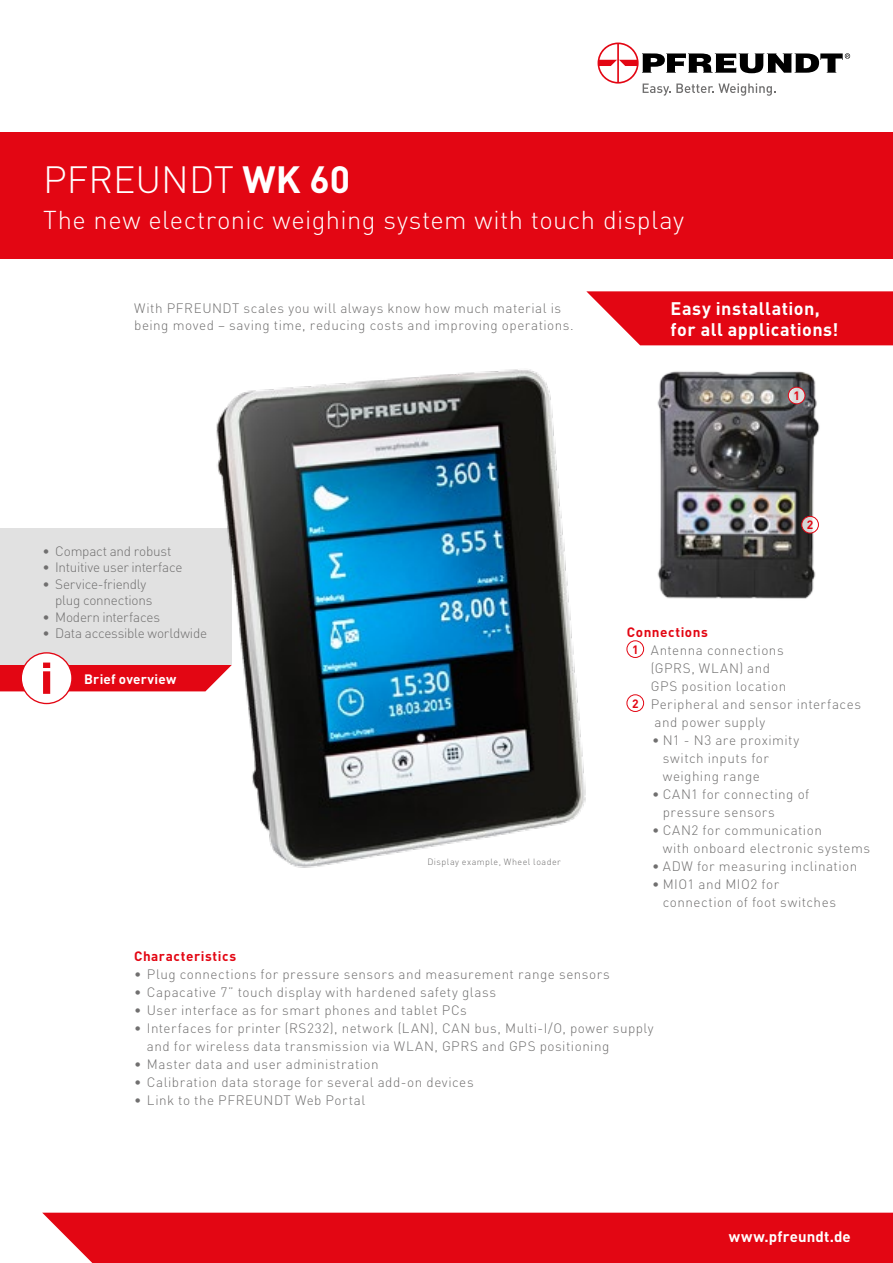
<style>
.page{position:relative;width:893px;height:1263px;background:#fff}
.page>*{position:absolute;margin:0;border:0;box-sizing:border-box;transform-origin:0 0}
.t1{font:300 37.5px "DIN";color:#fff}
.t2{font:300 25.5px "DIN";letter-spacing:.02em;color:#fff}
.t3{font:700 18px/21px "DIN";letter-spacing:.025em;color:#fff}
.t4{font:700 15px "DIN";letter-spacing:.01em;color:#fff}
.t5{font:300 13.5px/18px "DIN";letter-spacing:.035em;color:#706f6f}
.t6{font:300 13.5px/16.5px "DIN";letter-spacing:-.02em;color:#706f6f}
.t7{font:700 13.5px "DIN";letter-spacing:.04em;color:#e30613}
.t8{font:300 13.5px "DIN";letter-spacing:-.015em;color:#706f6f}
.t9{font:700 13.5px "DIN";letter-spacing:.01em;color:#fff}
.t10{font:700 12px "DIN";color:#e30613}
.t11{font:300 9px "DIN";letter-spacing:.055em;color:#706f6f}
.s1{font-weight:700}
.s2{font-weight:700;font-size:12px;color:#e30613}
</style>
<div class="page">
<div style="left:586px;top:291px;width:307px;height:54px;background:#e30613"></div>
<div style="left:0;top:529px;width:232px;height:136px;background:#e1e1e1"></div>
<div style="left:21px;top:653px;width:51px;height:50px;background:#fff;border-radius:50%"></div>
<div style="left:21px;top:652px;width:52px;height:52px;border:1px solid #e30613;border-radius:50%"></div>
<svg style="left:0;top:662px;width:175px;height:32px"></svg>
<img style="left:175px;top:316px;width:452px;height:552px">
<img style="left:657px;top:371px;width:163px;height:228px">
<div style="left:627px;top:641px;width:17px;height:17px;border:1px solid #e30613;border-radius:50%"></div>
<div style="left:627px;top:695px;width:17px;height:17px;border:1px solid #e30613;border-radius:50%"></div>
<svg style="left:802px;top:516px;width:16px;height:17px"></svg>
<div style="left:802px;top:516px;width:17px;height:17px;border:1px solid #e30613;border-radius:50%"></div>
<svg style="left:788px;top:387px;width:17px;height:17px"></svg>
<div style="left:788px;top:387px;width:17px;height:17px;border:1px solid #e30613;border-radius:50%"></div>
<div style="left:0;top:133px;width:893px;height:126px;background:#e30613"></div>
<svg style="left:597px;top:43px;width:253px;height:53px"></svg>
<div style="left:42px;top:1213px;width:851px;height:50px;background:#e30613"></div>
<h1 class="t1" style="left:43px;top:157px;width:309px">PFREUNDT <span class="s1">WK 60</span></h1>
<h2 class="t2" style="left:43px;top:204px;width:642px">The new electronic weighing system with touch display</h2>
<p class="t5" style="left:134px;top:300px;width:441px;line-height:16.5px">With PFREUNDT scales you will always know how much material is being moved – saving time, reducing costs and improving operations.</p>
<p class="t8" style="left:43px;top:542px;width:130px">• Compact and robust</p>
<p class="t6" style="left:43px;top:559px;width:142px">• Intuitive user interface</p>
<p class="t6" style="left:55px;top:575px;width:99px;text-indent:-13px">• Service-friendly plug connections</p>
<p class="t6" style="left:43px;top:608px;width:119px">• Modern interfaces</p>
<p class="t6" style="left:43px;top:625px;width:166px">• Data accessible worldwide</p>
<p class="t9" style="left:84px;top:670px;width:94px">Brief overview</p>
<p class="t11" style="left:427px;top:856px;width:135px">Display example, Wheel loader</p>
<h3 class="t3" style="left:670px;top:297px;width:169px">Easy installation, for all applications!</h3>
<p class="t10" style="left:793px;top:388px;width:8px">1</p>
<p class="t10" style="left:807px;top:517px;width:8px">2</p>
<p class="t7" style="left:627px;top:623px;width:82px">Connections</p>
<p class="t5" style="left:632px;top:641px;width:153px"><span class="s2">1</span> Antenna connections</p>
<p class="t5" style="left:651px;top:659px;width:121px">(GPRS, WLAN) and</p>
<p class="t5" style="left:651px;top:677px;width:137px">GPS position location</p>
<p class="t5" style="left:632px;top:695px;width:231px"><span class="s2">2</span> Peripheral and sensor interfaces</p>
<p class="t5" style="left:655px;top:713px;width:112px">and power supply</p>
<p class="t5" style="left:663px;top:731px;width:138px;text-indent:-11px">• N1 - N3 are proximity switch inputs for weighing range</p>
<p class="t5" style="left:663px;top:785px;width:148px;text-indent:-11px">• CAN1 for connecting of pressure sensors</p>
<p class="t5" style="left:663px;top:821px;width:209px;text-indent:-11px">• CAN2 for communication<br>with onboard electronic systems</p>
<p class="t5" style="left:652px;top:856px;width:206px">• ADW for measuring inclination</p>
<p class="t5" style="left:663px;top:874px;width:175px;text-indent:-11px">• MIO1 and MIO2 for connection of foot switches</p>
<p class="t7" style="left:134px;top:947px;width:103px">Characteristics</p>
<p class="t5" style="left:134px;top:965px;width:477px">• Plug connections for pressure sensors and measurement range sensors</p>
<p class="t5" style="left:134px;top:983px;width:363px">• Capacative 7” touch display with hardened safety glass</p>
<p class="t5" style="left:134px;top:1001px;width:334px">• User interface as for smart phones and tablet PCs</p>
<p class="t5" style="left:147px;top:1019px;width:508px;text-indent:-13px">• Interfaces for printer (RS232), network (LAN), CAN bus, Multi-I/O, power supply and for wireless data transmission via WLAN, GPRS and GPS positioning</p>
<p class="t5" style="left:134px;top:1055px;width:246px">• Master data and user administration</p>
<p class="t5" style="left:134px;top:1073px;width:341px">• Calibration data storage for several add-on devices</p>
<p class="t5" style="left:134px;top:1090px;width:233px">• Link to the PFREUNDT Web Portal</p>
<p class="t4" style="left:729px;top:1227px;width:123px">www.pfreundt.de</p>
</div>
